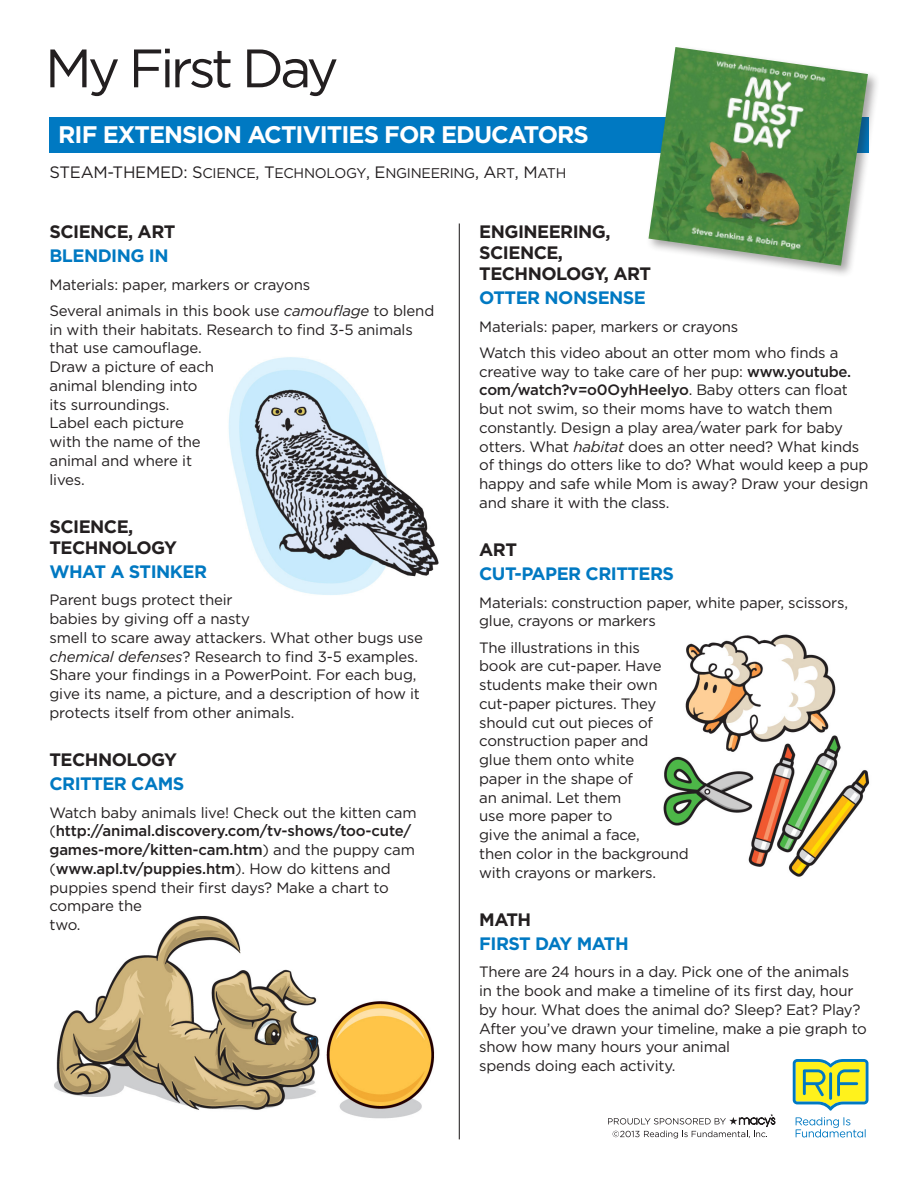
<style>
.page{position:relative;width:918px;height:1188px;background:#fff}
.page>*{position:absolute;margin:0;border:0;box-sizing:border-box;transform-origin:0 0}
.t1{font:54px "Gotham";letter-spacing:-.07em;color:#231f20}
.White_Type_in_Blue_B{font:700 24px "Gotham";letter-spacing:-.04em;color:#fff}
.Black_Subhead{font:700 18px/21px "Gotham";letter-spacing:-.03em;color:#231f20}
.Blue_Subhead{font:700 18px "Gotham";letter-spacing:-.03em;color:#0079c2}
.Main_Text{font:15px/18.8px "Gotham";letter-spacing:-.015em;color:#231f20}
.Main_Text-2{font:14.1px "Gotham Book SC850";letter-spacing:-.02em;color:#231f20}
.s1{font-family:"Gotham";font-size:16.5px}
.s2{font-size:16.5px}
.s3{font-style:italic}
.s4{font-weight:500}
</style>
<div class="page">
<img style="left:54px;top:916px;width:381px;height:203px">
<img style="left:228px;top:357px;width:211px;height:238px">
<img style="left:663px;top:634px;width:206px;height:243px">
<div style="left:49px;top:117px;width:819px;height:36px;background:#0079c2"></div>
<hr style="left:459px;top:224px;width:1px;height:915px;background:#231f20">
<svg style="left:793px;top:1059px;width:75px;height:52px;background:#b4d06b"></svg>
<svg style="left:796px;top:1117px;width:70px;height:20px"></svg>
<svg style="left:608px;top:1114px;width:167px;height:24px"></svg>
<div style="left:646px;top:44px;width:235px;height:235px;background:#231f20;opacity:.4"></div>
<img style="left:649px;top:47px;width:219px;height:219px">
<p class="t1" style="left:45px;top:35px;width:295px">My First Day</p>
<p class="White_Type_in_Blue_B" style="left:58px;top:120px;width:532px">RIF EXTENSION ACTIVITIES FOR EDUCATORS</p>
<p class="Main_Text-2" style="left:50px;top:165px;width:518px"><span class="s1">STEAM-THEMED:</span> <span class="s2">S</span>CIENCE<span class="s2">, T</span>ECHNOLOGY<span class="s2">, E</span>NGINEERING<span class="s2">, A</span>RT<span class="s2">, M</span>ATH</p>
<p class="Black_Subhead" style="left:50px;top:221px;width:127px">SCIENCE, ART</p>
<p class="Blue_Subhead" style="left:50px;top:245px;width:121px">BLENDING IN</p>
<p class="Main_Text" style="left:50px;top:275px;width:262px">Materials: paper, markers or crayons</p>
<p class="Main_Text" style="left:50px;top:301px;width:386px">Several animals in this book use <span class="s3">camouflage</span> to blend in with their habitats. Research to find 3-5 animals that use camouflage.<br>Draw a picture of each<br>animal blending into<br>its surroundings.<br>Label each picture<br>with the name of the<br>animal and where it<br>lives.</p>
<p class="Black_Subhead" style="left:50px;top:516px;width:129px">SCIENCE,<br>TECHNOLOGY</p>
<p class="Blue_Subhead" style="left:50px;top:560px;width:159px">WHAT A STINKER</p>
<p class="Main_Text" style="left:50px;top:591px;width:375px">Parent bugs protect their<br>babies by giving off a nasty<br>smell to scare away attackers. What other bugs use <span class="s3">chemical defenses</span>? Research to find 3-5 examples.<br>Share your findings in a PowerPoint. For each bug, give its name, a picture, and a description of how it protects itself from other animals.</p>
<p class="Black_Subhead" style="left:50px;top:749px;width:129px">TECHNOLOGY</p>
<p class="Blue_Subhead" style="left:50px;top:773px;width:136px">CRITTER CAMS</p>
<p class="Main_Text" style="left:50px;top:803px;width:369px">Watch baby animals live! Check out the kitten cam (<span class="s4">http://animal.discovery.com/tv-shows/too-cute/ games-more/kitten-cam.htm</span>) and the puppy cam (<span class="s4">www.apl.tv/puppies.htm</span>). How do kittens and puppies spend their first days? Make a chart to compare the<br>two.</p>
<p class="Black_Subhead" style="left:479px;top:221px;width:173px">ENGINEERING,<br>SCIENCE,<br>TECHNOLOGY, ART</p>
<p class="Blue_Subhead" style="left:479px;top:287px;width:168px">OTTER NONSENSE</p>
<p class="Main_Text" style="left:479px;top:317px;width:261px">Materials: paper, markers or crayons</p>
<p class="Main_Text" style="left:479px;top:343px;width:391px">Watch this video about an otter mom who finds a creative way to take care of her pup: <span class="s4">www.youtube. com/watch?v=o0OyhHeelyo</span>. Baby otters can float but not swim, so their moms have to watch them constantly. Design a play area/water park for baby otters. What <span class="s3">habitat</span> does an otter need? What kinds of things do otters like to do? What would keep a pup happy and safe while Mom is away? Draw your design and share it with the class.</p>
<p class="Black_Subhead" style="left:479px;top:539px;width:39px">ART</p>
<p class="Blue_Subhead" style="left:479px;top:563px;width:196px">CUT-PAPER CRITTERS</p>
<p class="Main_Text" style="left:479px;top:593px;width:370px">Materials: construction paper, white paper, scissors, glue, crayons or markers</p>
<p class="Main_Text" style="left:479px;top:638px;width:184px">The illustrations in this book are cut-paper. Have students make their own</p>
<p class="Main_Text" style="left:479px;top:694px;width:211px">cut-paper pictures. They should cut out pieces of construction paper and<br>glue them onto white<br>paper in the shape of<br>an animal. Let them<br>use more paper to<br>give the animal a face,<br>then color in the background with crayons or markers.</p>
<p class="Black_Subhead" style="left:479px;top:909px;width:53px">MATH</p>
<p class="Blue_Subhead" style="left:479px;top:932px;width:151px">FIRST DAY MATH</p>
<p class="Main_Text" style="left:479px;top:963px;width:389px">There are 24 hours in a day. Pick one of the animals<br>in the book and make a timeline of its first day, hour by hour. What does the animal do? Sleep? Eat? Play?<br>After you’ve drawn your timeline, make a pie graph to show how many hours your animal<br>spends doing each activity.</p>
</div>
